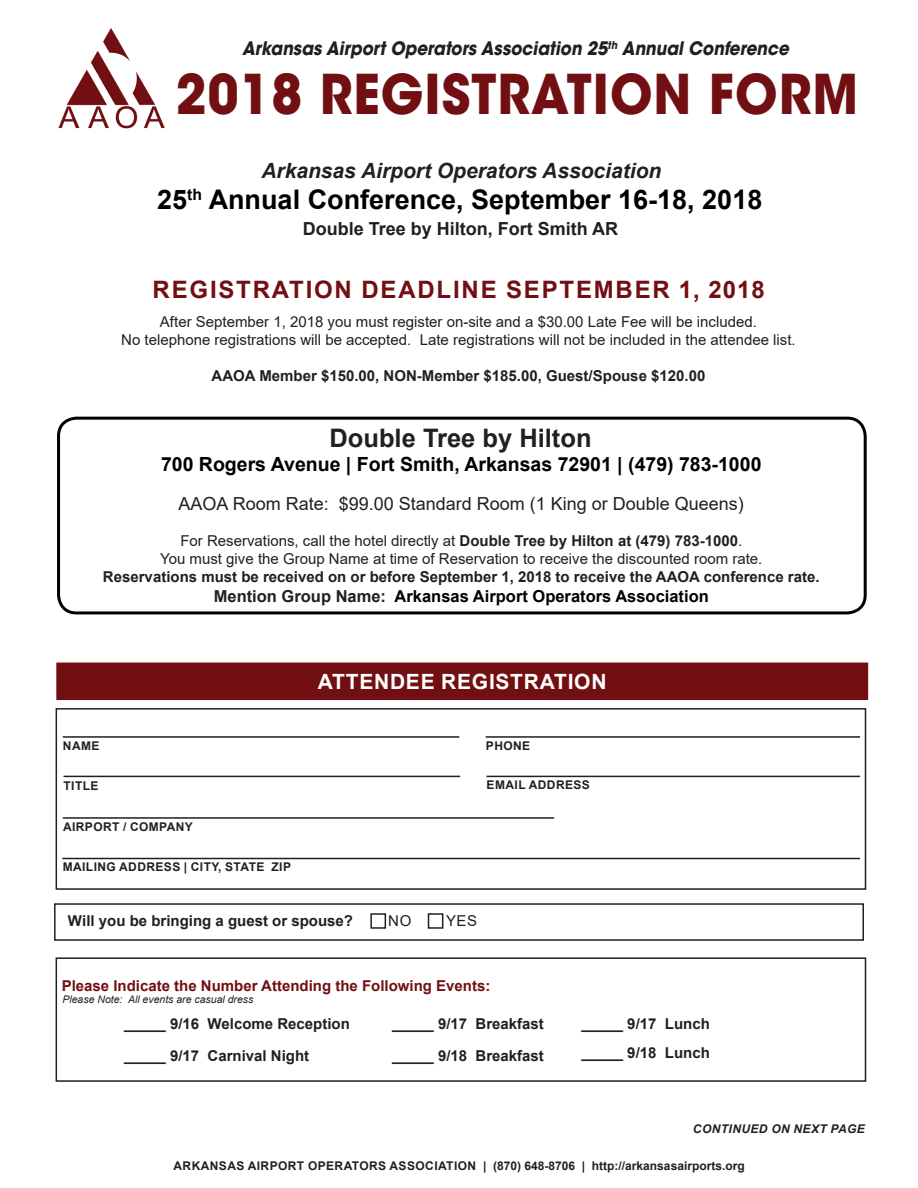
<style>
.page{position:relative;width:918px;height:1188px;background:#fff}
.page>*{position:absolute;margin:0;border:0;box-sizing:border-box;transform-origin:0 0}
.t1{font:700 54.45px "ITC Avant Garde Std";letter-spacing:.02em;color:#720f12;scale:.92 1}
.t2{font:700 27px "Arial";color:#000}
.t3{font:700 25.5px "Arial";color:#231f20}
.t4{font:700 24px "Arial";letter-spacing:.075em;color:#720f12}
.t5{font:italic 700 21px "Arial";color:#231f20}
.t6{font:700 21px "Arial";letter-spacing:.035em;color:#fff}
.t7{font:700 19.5px "Arial";color:#000}
.t8{font:italic 700 18.45px "ITC Avant Garde Std";color:#231f20;scale:.91 1}
.t9{font:18px "Arial";color:#231f20}
.t10{font:700 18px "Arial";color:#231f20}
.t11{font:700 16.5px "Arial";color:#000}
.t12{font:15px "Arial";color:#231f20}
.t13{font:700 15px "Arial";color:#231f20}
.t14{font:700 15px "Arial";color:#720f12}
.t15{font:700 12px "Arial";letter-spacing:.01em;color:#231f20}
.t16{font:700 12px "Arial";letter-spacing:.035em;color:#231f20}
.t17{font:italic 700 12px "Arial";letter-spacing:.035em;color:#231f20}
.t18{font:italic 10.5px "Arial";color:#231f20}
.s1{font-weight:700}
.s2{color:#231f20}
</style>
<div class="page">
<img style="left:58px;top:28px;width:107px;height:101px">
<div style="left:57px;top:417px;width:810px;height:197px;border:3px solid #000;border-radius:18px"></div>
<div style="left:370px;top:913px;width:16px;height:16px;border:2px solid #231f20"></div>
<div style="left:428px;top:913px;width:15px;height:16px;border:2px solid #231f20"></div>
<div style="left:54px;top:903px;width:810px;height:38px;border:2px solid #231f20"></div>
<div style="left:57px;top:663px;width:810px;height:36px;background:#720f12"></div>
<div style="left:56px;top:663px;width:812px;height:37px;border:2px solid #720f12"></div>
<hr style="left:63px;top:817px;width:491px;height:2px;background:#231f20">
<hr style="left:62px;top:858px;width:798px;height:1px;background:#231f20">
<hr style="left:486px;top:736px;width:374px;height:2px;background:#231f20">
<hr style="left:486px;top:776px;width:374px;height:1px;background:#231f20">
<hr style="left:63px;top:736px;width:396px;height:2px;background:#231f20">
<hr style="left:64px;top:776px;width:396px;height:1px;background:#231f20">
<div style="left:56px;top:708px;width:810px;height:182px;border:2px solid #231f20"></div>
<div style="left:56px;top:957px;width:810px;height:125px;border:2px solid #231f20"></div>
<p class="t8" style="left:242px;top:37px;width:602px">Arkansas Airport Operators Association 25<sup>th</sup> Annual Conference</p>
<p class="t1" style="left:176px;top:58px;width:743px">2018 REGISTRATION FORM</p>
<p class="t5" style="left:261px;top:157px;width:401px">Arkansas Airport Operators Association</p>
<p class="t10" style="left:303px;top:216px;width:317px">Double Tree by Hilton, Fort Smith AR</p>
<p class="t2" style="left:157px;top:180px;width:607px">25<sup>th</sup> Annual Conference, September 16-18, 2018</p>
<p class="t4" style="left:153px;top:273px;width:614px">REGISTRATION DEADLINE SEPTEMBER 1, 2018</p>
<p class="t12" style="left:160px;top:311px;width:598px">After September 1, 2018 you must register on-site and a $30.00 Late Fee will be included.</p>
<p class="t12" style="left:121px;top:329px;width:676px">No telephone registrations will be accepted. Late registrations will not be included in the attendee list.</p>
<p class="t13" style="left:212px;top:365px;width:495px">AAOA Member $150.00, NON-Member $185.00, Guest/Spouse $120.00</p>
<p class="t3" style="left:329px;top:421px;width:264px">Double Tree by Hilton</p>
<p class="t7" style="left:161px;top:450px;width:602px">700 Rogers Avenue | Fort Smith, Arkansas 72901 | (479) 783-1000</p>
<p class="t9" style="left:179px;top:492px;width:567px">AAOA Room Rate: $99.00 Standard Room (1 King or Double Queens)</p>
<p class="t12" style="left:180px;top:531px;width:563px">For Reservations, call the hotel directly at <span class="s1">Double Tree by Hilton at (479) 783-1000</span>.</p>
<p class="t12" style="left:160px;top:549px;width:604px">You must give the Group Name at time of Reservation to receive the discounted room rate.</p>
<p class="t13" style="left:103px;top:567px;width:718px">Reservations must be received on or before September 1, 2018 to receive the AAOA conference rate.</p>
<p class="t11" style="left:214px;top:585px;width:497px"><span class="s2">Mention Group Name:</span> Arkansas Airport Operators Association</p>
<p class="t16" style="left:63px;top:737px;width:38px">NAME</p>
<p class="t16" style="left:64px;top:777px;width:37px">TITLE</p>
<p class="t16" style="left:63px;top:818px;width:131px">AIRPORT / COMPANY</p>
<p class="t16" style="left:63px;top:859px;width:230px">MAILING ADDRESS | CITY, STATE ZIP</p>
<p class="t6" style="left:318px;top:667px;width:290px">ATTENDEE REGISTRATION</p>
<p class="t16" style="left:486px;top:737px;width:46px">PHONE</p>
<p class="t16" style="left:487px;top:777px;width:105px">EMAIL ADDRESS</p>
<p class="t13" style="left:68px;top:911px;width:287px">Will you be bringing a guest or spouse?</p>
<p class="t12" style="left:388px;top:911px;width:25px">NO</p>
<p class="t12" style="left:446px;top:911px;width:33px">YES</p>
<p class="t14" style="left:62px;top:975px;width:430px">Please Indicate the Number Attending the Following Events:</p>
<p class="t18" style="left:63px;top:993px;width:192px">Please Note: All events are casual dress</p>
<p class="t13" style="left:124px;top:1013px;width:227px">_____ 9/16 Welcome Reception</p>
<p class="t13" style="left:124px;top:1046px;width:187px">_____ 9/17 Carnival Night</p>
<p class="t13" style="left:392px;top:1013px;width:153px">_____ 9/17 Breakfast</p>
<p class="t13" style="left:392px;top:1045px;width:153px">_____ 9/18 Breakfast</p>
<p class="t13" style="left:581px;top:1013px;width:130px">_____ 9/17 Lunch</p>
<p class="t13" style="left:581px;top:1042px;width:130px">_____ 9/18 Lunch</p>
<p class="t17" style="left:693px;top:1120px;width:174px">CONTINUED ON NEXT PAGE</p>
<p class="t15" style="left:174px;top:1157px;width:573px">ARKANSAS AIRPORT OPERATORS ASSOCIATION | (870) 648-8706 | http://arkansasairports.org</p>
</div>
